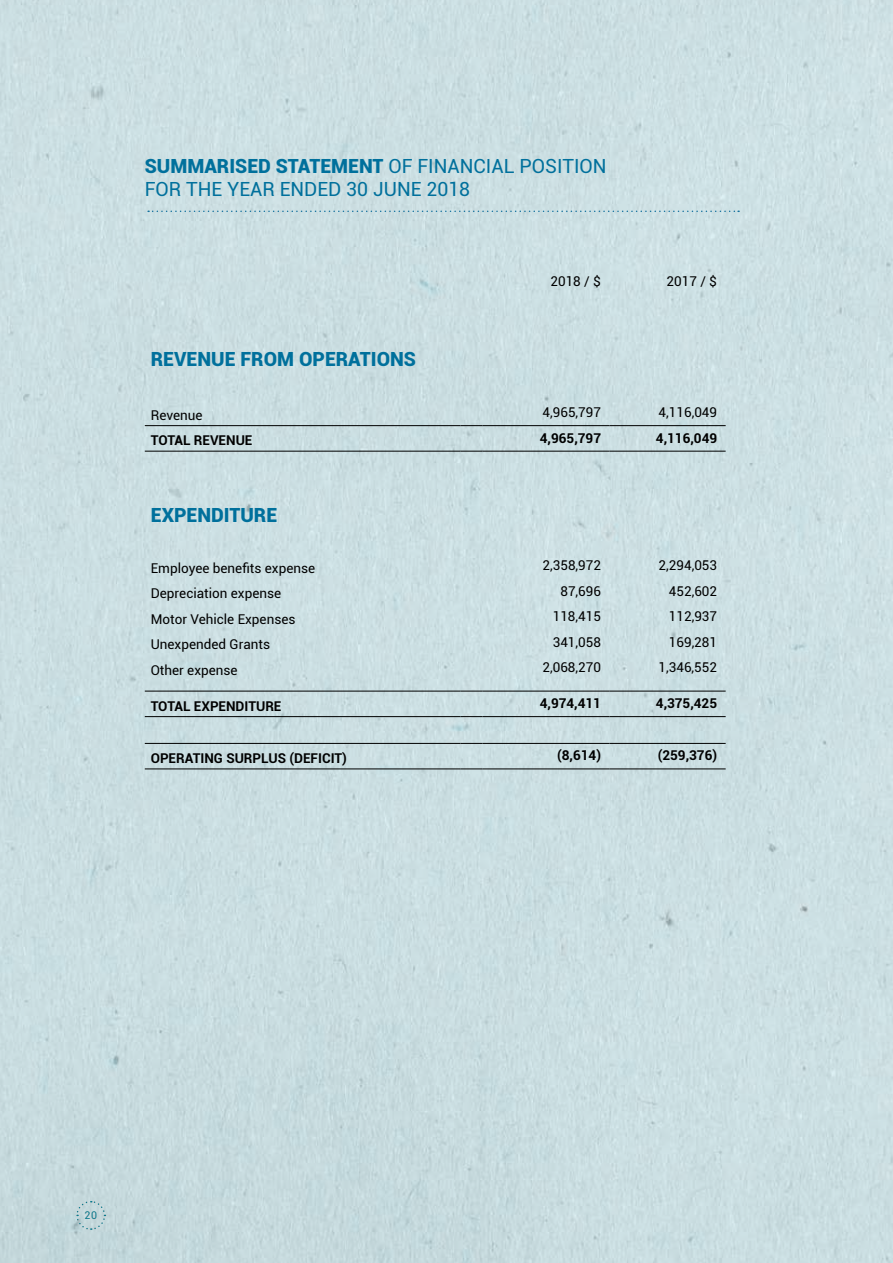
<style>
.page{position:relative;width:893px;height:1263px;background:#cbdee2}
.page>*{position:absolute;margin:0;border:0;box-sizing:border-box;transform-origin:0 0}
.t1{font:19.5px/23.4px "Roboto";color:#00709c}
.t2{font:900 19.5px "Roboto";color:#00709c}
.t3{font:13.5px "Roboto";color:#000}
.t4{font:700 13.5px "Roboto";color:#000}
.t5{font:10.65px "Roboto";color:#15729e}
.s1{font-weight:900}
</style>
<div class="page">
<hr style="left:145px;top:425px;width:315px;height:1px;background:#000">
<svg style="left:460px;top:425px;width:23px;height:1px"></svg>
<hr style="left:483px;top:425px;width:127px;height:1px;background:#000">
<svg style="left:610px;top:425px;width:18px;height:1px"></svg>
<hr style="left:628px;top:425px;width:98px;height:1px;background:#000">
<hr style="left:145px;top:451px;width:315px;height:1px;background:#000">
<svg style="left:460px;top:451px;width:23px;height:1px"></svg>
<hr style="left:483px;top:451px;width:127px;height:1px;background:#000">
<svg style="left:610px;top:451px;width:18px;height:1px"></svg>
<hr style="left:628px;top:451px;width:98px;height:1px;background:#000">
<hr style="left:145px;top:691px;width:315px;height:1px;background:#000">
<svg style="left:460px;top:691px;width:23px;height:1px"></svg>
<hr style="left:483px;top:691px;width:127px;height:1px;background:#000">
<svg style="left:610px;top:691px;width:18px;height:1px"></svg>
<hr style="left:628px;top:691px;width:98px;height:1px;background:#000">
<hr style="left:145px;top:716px;width:315px;height:1px;background:#000">
<svg style="left:460px;top:716px;width:23px;height:1px"></svg>
<hr style="left:483px;top:716px;width:127px;height:1px;background:#000">
<svg style="left:610px;top:716px;width:18px;height:1px"></svg>
<hr style="left:628px;top:716px;width:98px;height:1px;background:#000">
<hr style="left:145px;top:743px;width:315px;height:1px;background:#000">
<svg style="left:460px;top:743px;width:23px;height:1px"></svg>
<hr style="left:483px;top:743px;width:127px;height:1px;background:#000">
<svg style="left:610px;top:743px;width:18px;height:1px"></svg>
<hr style="left:628px;top:743px;width:98px;height:1px;background:#000">
<hr style="left:145px;top:769px;width:315px;height:1px;background:#000">
<svg style="left:460px;top:769px;width:23px;height:1px"></svg>
<hr style="left:483px;top:769px;width:127px;height:1px;background:#000">
<svg style="left:610px;top:769px;width:18px;height:1px"></svg>
<hr style="left:628px;top:769px;width:98px;height:1px;background:#000">
<svg style="left:148px;top:211px;width:591px;height:1px"></svg>
<h1 class="t1" style="left:145px;top:153px;width:463px"><span class="s1">SUMMARISED STATEMENT</span> OF FINANCIAL POSITION<br>FOR THE YEAR ENDED 30 JUNE 2018</h1>
<h1 class="t2" style="left:151px;top:345px;width:267px">REVENUE FROM OPERATIONS</h1>
<p class="t3" style="left:550px;top:272px;width:52px">2018 / $</p>
<p class="t3" style="left:667px;top:272px;width:52px">2017 / $</p>
<p class="t3" style="left:151px;top:405px;width:53px">Revenue</p>
<p class="t3" style="left:542px;top:403px;width:60px">4,965,797</p>
<p class="t3" style="left:659px;top:403px;width:60px">4,116,049</p>
<p class="t4" style="left:151px;top:431px;width:103px">TOTAL REVENUE</p>
<p class="t4" style="left:540px;top:428px;width:63px">4,965,797</p>
<p class="t4" style="left:656px;top:428px;width:63px">4,116,049</p>
<h1 class="t2" style="left:151px;top:501px;width:128px">EXPENDITURE</h1>
<p class="t3" style="left:151px;top:558px;width:166px">Employee benefits expense</p>
<p class="t3" style="left:542px;top:556px;width:60px">2,358,972</p>
<p class="t3" style="left:659px;top:556px;width:60px">2,294,053</p>
<p class="t3" style="left:151px;top:584px;width:132px">Depreciation expense</p>
<p class="t3" style="left:560px;top:581px;width:42px">87,696</p>
<p class="t3" style="left:669px;top:581px;width:50px">452,602</p>
<p class="t3" style="left:151px;top:609px;width:146px">Motor Vehicle Expenses</p>
<p class="t3" style="left:553px;top:607px;width:50px">118,415</p>
<p class="t3" style="left:669px;top:607px;width:50px">112,937</p>
<p class="t3" style="left:151px;top:635px;width:121px">Unexpended Grants</p>
<p class="t3" style="left:553px;top:632px;width:50px">341,058</p>
<p class="t3" style="left:669px;top:632px;width:50px">169,281</p>
<p class="t3" style="left:151px;top:660px;width:88px">Other expense</p>
<p class="t3" style="left:542px;top:658px;width:60px">2,068,270</p>
<p class="t3" style="left:659px;top:658px;width:60px">1,346,552</p>
<p class="t4" style="left:151px;top:696px;width:132px">TOTAL EXPENDITURE</p>
<p class="t4" style="left:540px;top:694px;width:63px">4,974,411</p>
<p class="t4" style="left:656px;top:694px;width:63px">4,375,425</p>
<p class="t4" style="left:151px;top:749px;width:198px">OPERATING SURPLUS (DEFICIT)</p>
<p class="t4" style="left:557px;top:746px;width:45px">(8,614)</p>
<p class="t4" style="left:658px;top:746px;width:61px">(259,376)</p>
<p class="t5" style="left:85px;top:1208px;width:14px">20</p>
</div>
